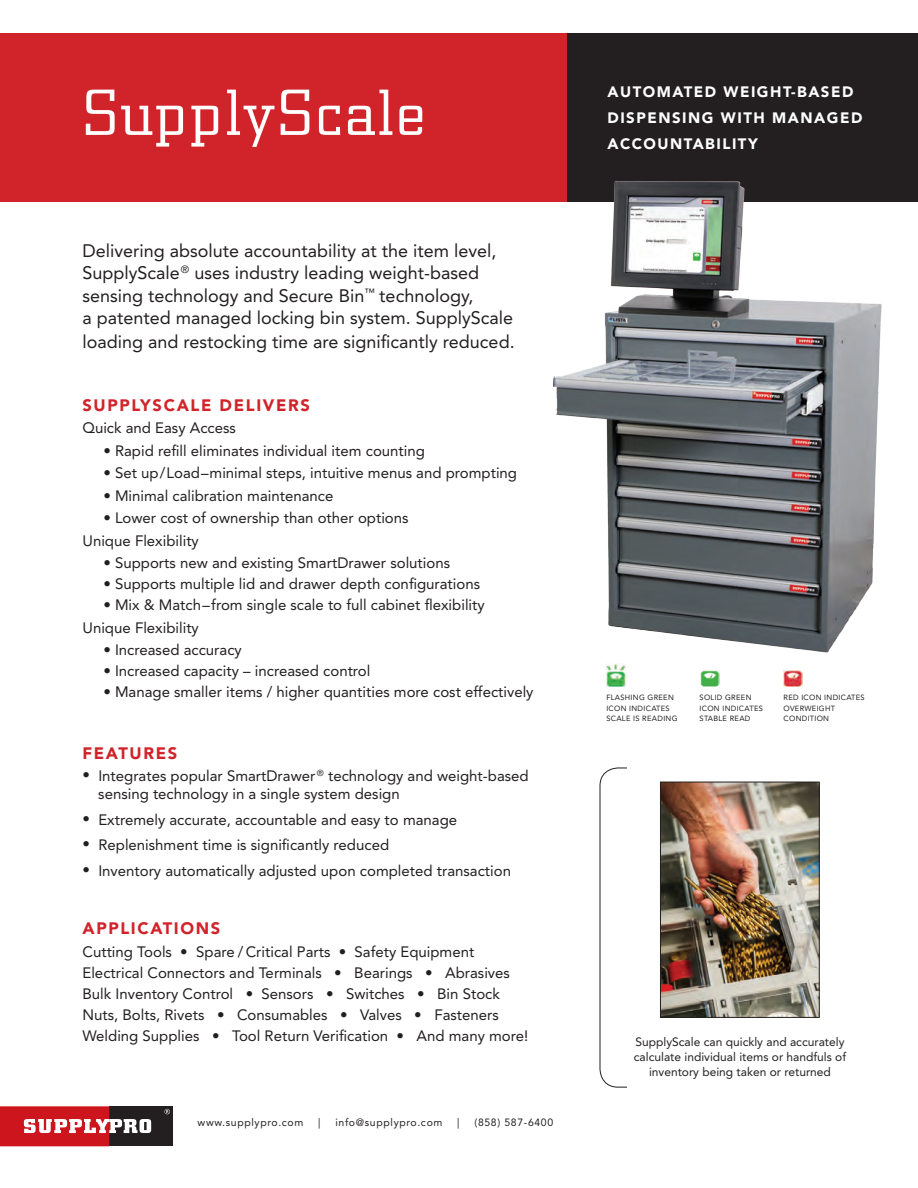
<style>
.page{position:relative;width:918px;height:1188px;background:#fff}
.page>*{position:absolute;margin:0;border:0;box-sizing:border-box;transform-origin:0 0}
.t1{font:300 64.2px "City";letter-spacing:.04em;color:#fff;scale:1.1 1}
.t2{font:18px/22.8px "Avenir";color:#231f20}
.t3{font:900 16.5px "Avenir";letter-spacing:.1em;color:#d1232a}
.t4{font:15px/21px "Avenir";color:#231f20}
.t5{font:900 15px/25.8px "Avenir";letter-spacing:.1em;color:#fff}
.t6{font:12px/15px "Avenir";color:#231f20;text-align:center}
.t7{font:10.5px "Avenir";letter-spacing:.06em;color:#231f20}
.t8{font:7.5px/10.5px "Avenir";letter-spacing:.04em;color:#231f20}
</style>
<div class="page">
<div style="left:1px;top:34px;width:917px;height:168px;background:#231f20"></div>
<div style="left:0;top:34px;width:567px;height:168px;background:#d1232a"></div>
<div style="left:600px;top:768px;width:54px;height:320px;border:1px solid #231f20;border-radius:18px"></div>
<div style="left:627px;top:749px;width:54px;height:352px;background:#fff"></div>
<img style="left:553px;top:181px;width:329px;height:472px">
<img style="left:662px;top:784px;width:156px;height:232px">
<div style="left:660px;top:782px;width:160px;height:236px;border:1px solid #231f20"></div>
<img style="left:606px;top:664px;width:19px;height:23px">
<img style="left:700px;top:671px;width:19px;height:15px">
<img style="left:783px;top:671px;width:19px;height:15px">
<div style="left:109px;top:1106px;width:63px;height:40px;background:#231f20"></div>
<svg style="left:0;top:1106px;width:151px;height:40px"></svg>
<svg style="left:165px;top:1109px;width:5px;height:5px"></svg>
<p class="t1" style="left:82px;top:78px;width:313px">SupplyScale</p>
<p class="t2" style="left:82px;top:239px;width:434px">Delivering absolute accountability at the item level, SupplyScale<sup>®</sup> uses industry leading weight-based sensing technology and Secure Bin<sup>™</sup> technology,<br>a patented managed locking bin system. SupplyScale loading and restocking time are significantly reduced.</p>
<p class="t3" style="left:82px;top:396px;width:229px">SUPPLYSCALE DELIVERS</p>
<p class="t4" style="left:82px;top:418px;width:155px">Quick and Easy Access</p>
<p class="t4" style="left:103px;top:440px;width:323px">• Rapid refill eliminates individual item counting</p>
<p class="t4" style="left:103px;top:463px;width:415px">• Set up/Load–minimal steps, intuitive menus and prompting</p>
<p class="t4" style="left:103px;top:485px;width:232px">• Minimal calibration maintenance</p>
<p class="t4" style="left:103px;top:508px;width:307px">• Lower cost of ownership than other options</p>
<p class="t4" style="left:82px;top:530px;width:118px">Unique Flexibility</p>
<p class="t4" style="left:103px;top:553px;width:348px">• Supports new and existing SmartDrawer solutions</p>
<p class="t4" style="left:103px;top:574px;width:378px">• Supports multiple lid and drawer depth configurations</p>
<p class="t4" style="left:103px;top:595px;width:383px">• Mix &amp; Match–from single scale to full cabinet flexibility</p>
<p class="t4" style="left:82px;top:617px;width:118px">Unique Flexibility</p>
<p class="t4" style="left:103px;top:640px;width:140px">• Increased accuracy</p>
<p class="t4" style="left:103px;top:661px;width:269px">• Increased capacity – increased control</p>
<p class="t4" style="left:103px;top:682px;width:432px">• Manage smaller items / higher quantities more cost effectively</p>
<p class="t3" style="left:82px;top:743px;width:96px">FEATURES</p>
<p class="t4" style="left:98px;top:767px;width:432px;line-height:18px;text-indent:-16px">• Integrates popular SmartDrawer <sup>®</sup> technology and weight-based sensing technology in a single system design</p>
<p class="t4" style="left:82px;top:809px;width:376px">• Extremely accurate, accountable and easy to manage</p>
<p class="t4" style="left:82px;top:835px;width:308px">• Replenishment time is significantly reduced</p>
<p class="t4" style="left:82px;top:860px;width:430px">• Inventory automatically adjusted upon completed transaction</p>
<p class="t3" style="left:82px;top:918px;width:139px">APPLICATIONS</p>
<p class="t4" style="left:82px;top:941px;width:447px">Cutting Tools • Spare / Critical Parts • Safety Equipment Electrical Connectors and Terminals • Bearings • Abrasives Bulk Inventory Control • Sensors • Switches • Bin Stock Nuts, Bolts, Rivets • Consumables • Valves • Fasteners Welding Supplies • Tool Return Verification • And many more!</p>
<p class="t7" style="left:198px;top:1116px;width:107px">www.supplypro.com</p>
<p class="t7" style="left:318px;top:1116px;width:4px">|</p>
<p class="t7" style="left:335px;top:1116px;width:109px">info@supplypro.com</p>
<p class="t7" style="left:457px;top:1116px;width:4px">|</p>
<p class="t7" style="left:474px;top:1116px;width:80px">(858) 587-6400</p>
<p class="t5" style="left:607px;top:79px;width:256px">AUTOMATED WEIGHT-BASED<br>DISPENSING WITH MANAGED</p>
<p class="t5" style="left:607px;top:130px;width:152px">ACCOUNTABILITY</p>
<p class="t8" style="left:606px;top:693px;width:73px">FLASHING GREEN<br>ICON INDICATES<br>SCALE IS READING</p>
<p class="t8" style="left:700px;top:693px;width:65px">SOLID GREEN<br>ICON INDICATES<br>STABLE READ</p>
<p class="t8" style="left:784px;top:693px;width:83px">RED ICON INDICATES<br>OVERWEIGHT<br>CONDITION</p>
<p class="t6" style="left:634px;top:1034px;width:214px">SupplyScale can quickly and accurately calculate individual items or handfuls of inventory being taken or returned</p>
</div>
